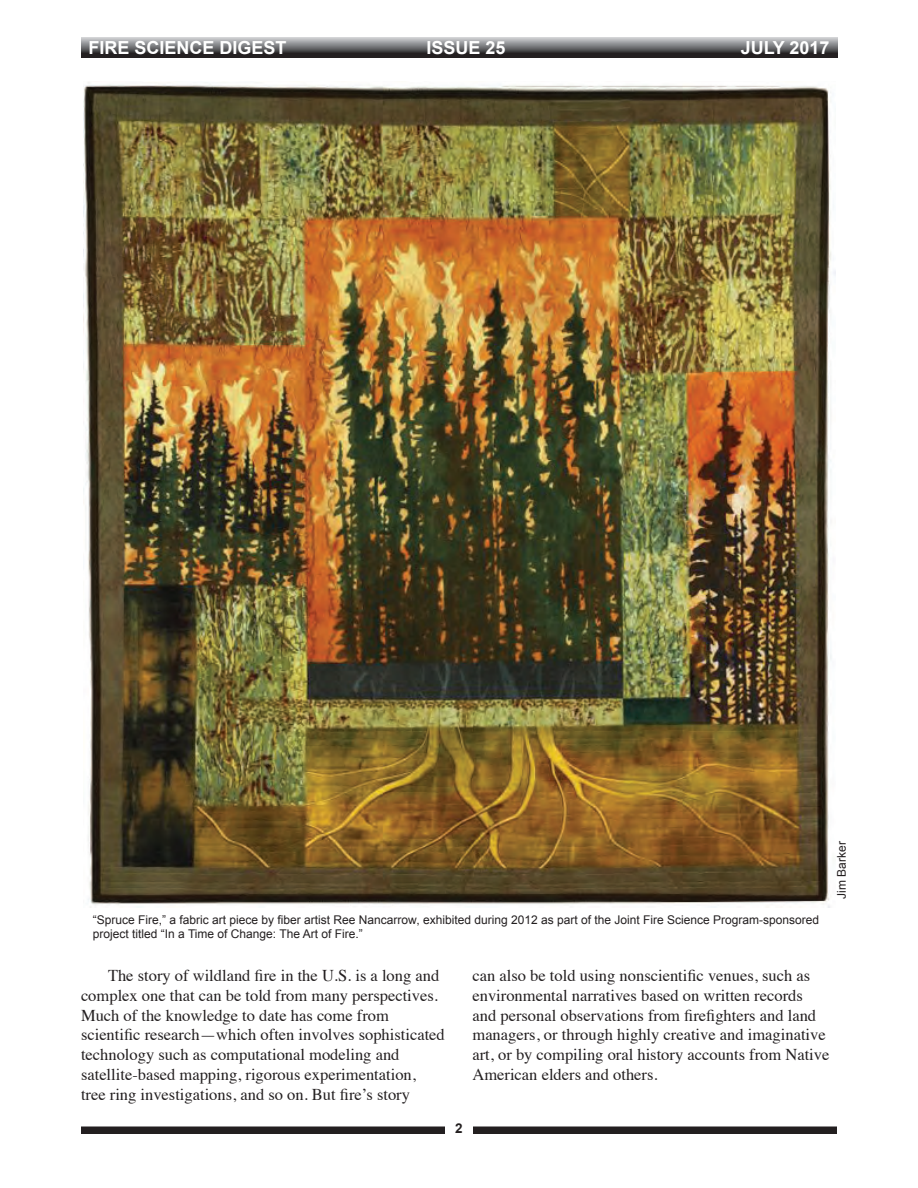
<style>
.page{position:relative;width:918px;height:1188px;background:#fff}
.page>*{position:absolute;margin:0;border:0;box-sizing:border-box;transform-origin:0 0}
.t1{font:700 18px "Arial";color:#fff}
.t2{font:16.5px/19.8px "Times";color:#231f20}
.t3{font:700 13.5px "Arial";color:#231f20}
.t4{font:12px/14.4px "Arial";color:#231f20}
</style>
<div class="page">
<div style="left:81px;top:1126px;width:756px;height:8px;background:#231f20"></div>
<div style="left:446px;top:1116px;width:27px;height:32px;background:#fff"></div>
<svg style="left:82px;top:38px;width:756px;height:20px;background:#68686a"></svg>
<img style="left:83px;top:82px;width:752px;height:825px">
<p class="t1" style="left:88px;top:35px;width:200px">FIRE SCIENCE DIGEST</p>
<p class="t1" style="left:427px;top:35px;width:81px">ISSUE 25</p>
<p class="t1" style="left:741px;top:35px;width:90px">JULY 2017</p>
<p class="t4" style="left:93px;top:913px;width:728px">“Spruce Fire,” a fabric art piece by fiber artist Ree Nancarrow, exhibited during 2012 as part of the Joint Fire Science Program-sponsored project titled “In a Time of Change: The Art of Fire.”</p>
<p class="t4" style="left:834px;top:899px;width:59px;rotate:-90deg">Jim Barker</p>
<p class="t2" style="left:81px;top:964px;width:365px;text-indent:27px">The story of wildland fire in the U.S. is a long and complex one that can be told from many perspectives.<br>Much of the knowledge to date has come from scientific research—which often involves sophisticated technology such as computational modeling and satellite-based mapping, rigorous experimentation,<br>tree ring investigations, and so on. But fire’s story</p>
<p class="t2" style="left:473px;top:964px;width:358px">can also be told using nonscientific venues, such as environmental narratives based on written records and personal observations from firefighters and land managers, or through highly creative and imaginative art, or by compiling oral history accounts from Native American elders and others.</p>
<p class="t3" style="left:455px;top:1120px;width:9px">2</p>
</div>
